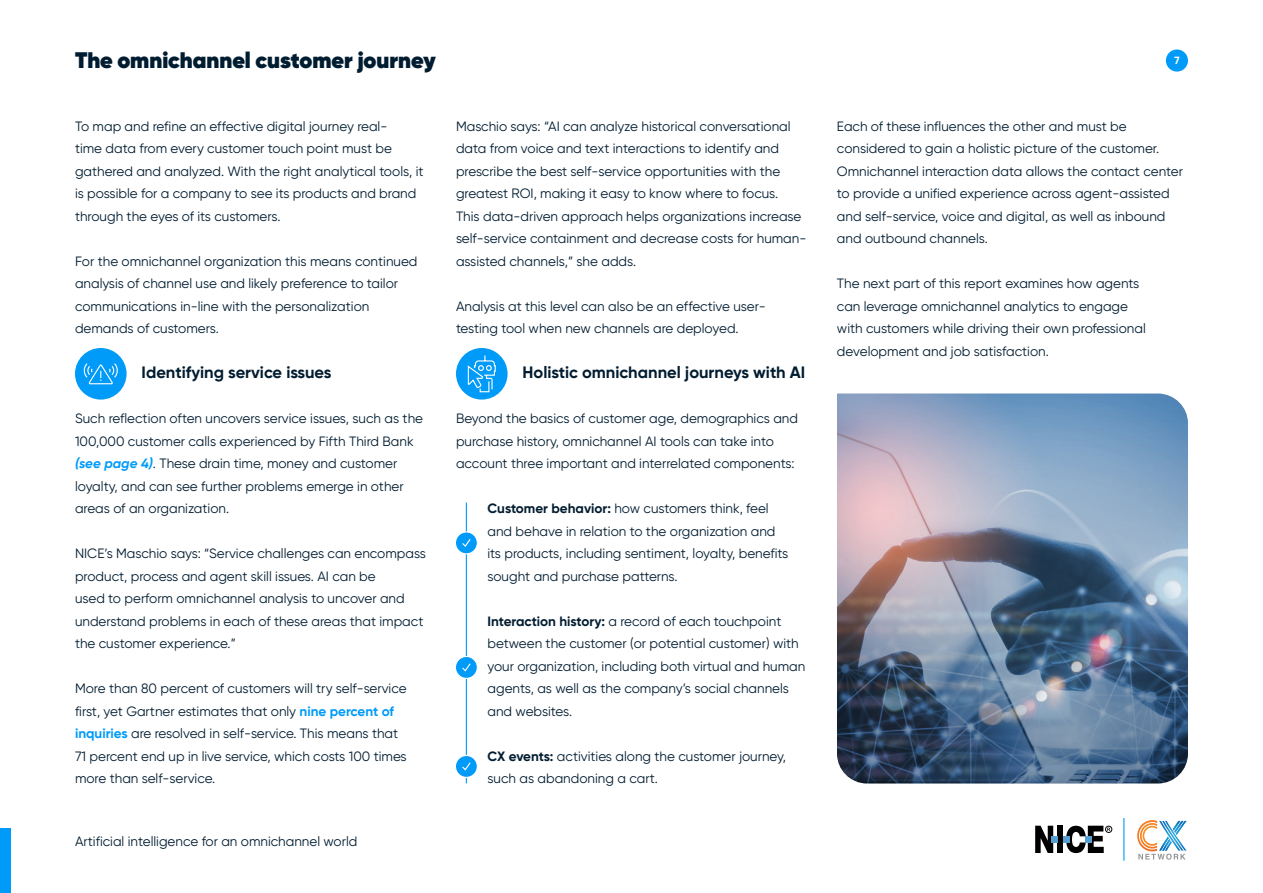
<style>
.page{position:relative;width:1263px;height:893px;background:#fff}
.page>*{position:absolute;margin:0;border:0;box-sizing:border-box;transform-origin:0 0}
.t1{font:800 22.5px "Gilroy";color:#001c30}
.t2{font:700 16.5px "Gilroy";color:#001c30}
.t3{font:13.5px/22.5px "Gilroy";color:#001c30}
.t4{font:700 10.5px "Gilroy";color:#fff}
.s1{font-weight:700;font-style:italic;color:#009bf9}
.s2{font-weight:700;color:#009bf9}
.s3{font-weight:700}
</style>
<div class="page">
<div style="left:1057px;top:826px;width:6px;height:27px;background:#000"></div>
<svg style="left:1035px;top:826px;width:22px;height:27px"></svg>
<svg style="left:1063px;top:826px;width:47px;height:27px"></svg>
<div style="left:1105px;top:826px;width:7px;height:7px;border:1px solid #000;border-radius:50%"></div>
<div style="left:1166px;top:50px;width:22px;height:22px;background:#009bf9;border-radius:50%"></div>
<div style="left:0;top:828px;width:10px;height:65px;background:#009bf9"></div>
<svg style="left:1137px;top:820px;width:49px;height:40px"></svg>
<hr style="left:1123px;top:818px;width:1px;height:43px;background:#009bf9">
<div style="left:75px;top:348px;width:52px;height:52px;background:#009bf9;border-radius:50%"></div>
<div style="left:456px;top:348px;width:52px;height:52px;background:#009bf9;border-radius:50%"></div>
<hr style="left:466px;top:502px;width:1px;height:281px;background:#009bf9">
<div style="left:455px;top:532px;width:22px;height:22px;background:#009bf9;border-radius:50%"></div>
<div style="left:455px;top:531px;width:23px;height:23px;border:1px solid #fff;border-radius:50%"></div>
<svg style="left:462px;top:539px;width:9px;height:8px"></svg>
<svg style="left:455px;top:656px;width:22px;height:22px"></svg>
<div style="left:455px;top:656px;width:23px;height:23px;border:1px solid #fff;border-radius:50%"></div>
<svg style="left:461px;top:662px;width:11px;height:10px"></svg>
<svg style="left:455px;top:755px;width:22px;height:22px"></svg>
<div style="left:455px;top:755px;width:23px;height:23px;border:1px solid #fff;border-radius:50%"></div>
<svg style="left:461px;top:761px;width:11px;height:10px"></svg>
<img style="left:837px;top:394px;width:351px;height:389px">
<svg style="left:83px;top:363px;width:35px;height:22px"></svg>
<svg style="left:467px;top:355px;width:29px;height:38px"></svg>
<p class="t1" style="left:75px;top:45px;width:363px">The omnichannel customer journey</p>
<p class="t3" style="left:75px;top:115px;width:350px">To map and refine an effective digital journey real-<br>time data from every customer touch point must be gathered and analyzed. With the right analytical tools, it is possible for a company to see its products and brand through the eyes of its customers.</p>
<p class="t3" style="left:75px;top:250px;width:344px">For the omnichannel organization this means continued analysis of channel use and likely preference to tailor communications in-line with the personalization demands of customers.</p>
<p class="t2" style="left:142px;top:362px;width:191px">Identifying service issues</p>
<p class="t3" style="left:75px;top:407px;width:350px">Such reflection often uncovers service issues, such as the 100,000 customer calls experienced by Fifth Third Bank <span class="s1">(see page 4)</span>. These drain time, money and customer loyalty, and can see further problems emerge in other areas of an organization.</p>
<p class="t3" style="left:75px;top:542px;width:352px">NICE’s Maschio says: “Service challenges can encompass product, process and agent skill issues. AI can be<br>used to perform omnichannel analysis to uncover and understand problems in each of these areas that impact the customer experience.”</p>
<p class="t3" style="left:75px;top:677px;width:333px">More than 80 percent of customers will try self-service first, yet Gartner estimates that only <span class="s2">nine percent of inquiries</span> are resolved in self-service. This means that 71 percent end up in live service, which costs 100 times more than self-service.</p>
<p class="t3" style="left:456px;top:115px;width:352px">Maschio says: “AI can analyze historical conversational data from voice and text interactions to identify and prescribe the best self-service opportunities with the greatest ROI, making it easy to know where to focus.<br>This data-driven approach helps organizations increase self-service containment and decrease costs for human&shy;assisted channels,” she adds.</p>
<p class="t3" style="left:456px;top:295px;width:311px">Analysis at this level can also be an effective user&shy;testing tool when new channels are deployed.</p>
<p class="t2" style="left:523px;top:362px;width:284px">Holistic omnichannel journeys with AI</p>
<p class="t3" style="left:456px;top:407px;width:343px">Beyond the basics of customer age, demographics and purchase history, omnichannel AI tools can take into account three important and interrelated components:</p>
<p class="t3" style="left:487px;top:497px;width:302px"><span class="s3">Customer behavior:</span> how customers think, feel and behave in relation to the organization and its products, including sentiment, loyalty, benefits sought and purchase patterns.</p>
<p class="t3" style="left:487px;top:610px;width:319px"><span class="s3">Interaction history:</span> a record of each touchpoint between the customer (or potential customer) with your organization, including both virtual and human agents, as well as the company’s social channels and websites.</p>
<p class="t3" style="left:487px;top:745px;width:300px"><span class="s3">CX events:</span> activities along the customer journey, such as abandoning a cart.</p>
<p class="t3" style="left:75px;top:830px;width:284px">Artificial intelligence for an omnichannel world</p>
<p class="t4" style="left:1174px;top:54px;width:7px">7</p>
<p class="t3" style="left:837px;top:115px;width:347px">Each of these influences the other and must be considered to gain a holistic picture of the customer.<br>Omnichannel interaction data allows the contact center to provide a unified experience across agent-assisted and self-service, voice and digital, as well as inbound and outbound channels.</p>
<p class="t3" style="left:837px;top:272px;width:310px">The next part of this report examines how agents can leverage omnichannel analytics to engage with customers while driving their own professional development and job satisfaction.</p>
</div>
